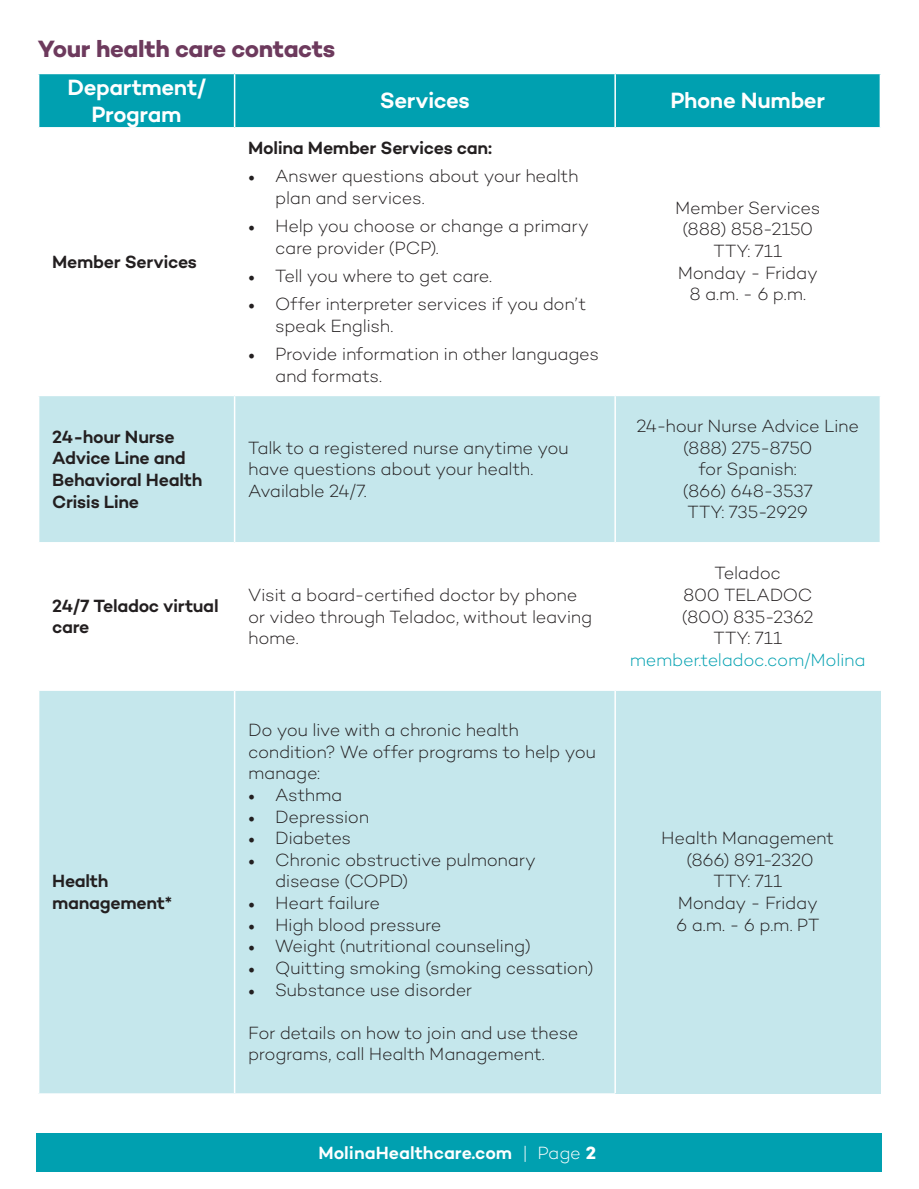
<style>
.page{position:relative;width:919px;height:1189px;background:#fff}
.page>*{position:absolute;margin:0;border:0;box-sizing:border-box;transform-origin:0 0}
.t1{font:700 24px "Campton";letter-spacing:-.02em;color:#6d3a5d}
.t2{font:600 22.5px/27px "Campton";letter-spacing:-.02em;color:#fff;text-align:center}
.t3{font:300 18px/21.6px "Campton";letter-spacing:-.02em;color:#231f20}
.t4{font:600 18px/21.6px "Campton";letter-spacing:-.02em;color:#231f20}
.t5{font:600 18px "Campton";color:#fff}
.t6{font:300 18px "Campton";letter-spacing:-.02em;color:#00a0b0}
.s1{font-family:"Minion Pro";font-weight:400}
.s2{font-weight:300}
.s3{font-weight:700}
</style>
<div class="page">
<div style="left:39px;top:73px;width:195px;height:55px;background:#00a0b0"></div>
<div style="left:234px;top:73px;width:381px;height:55px;background:#00a0b0"></div>
<div style="left:615px;top:73px;width:264px;height:55px;background:#00a0b0"></div>
<div style="left:39px;top:690px;width:195px;height:403px;background:#c5e7ec"></div>
<div style="left:37px;top:1132px;width:844px;height:39px;background:#00a0b0"></div>
<div style="left:234px;top:690px;width:381px;height:403px;background:#c5e7ec"></div>
<hr style="left:38px;top:1092px;width:196px;height:2px;background:#fff">
<hr style="left:234px;top:1092px;width:381px;height:2px;background:#fff">
<hr style="left:234px;top:690px;width:1px;height:402px;background:#fff">
<hr style="left:614px;top:74px;width:1px;height:53px;background:#fff">
<hr style="left:234px;top:74px;width:1px;height:53px;background:#fff">
<hr style="left:38px;top:73px;width:196px;height:1px;background:#fff">
<hr style="left:234px;top:73px;width:381px;height:1px;background:#fff">
<hr style="left:615px;top:73px;width:265px;height:1px;background:#fff">
<hr style="left:38px;top:127px;width:196px;height:1px;background:#fff">
<hr style="left:234px;top:127px;width:381px;height:1px;background:#fff">
<hr style="left:615px;top:127px;width:265px;height:1px;background:#fff">
<div style="left:39px;top:395px;width:195px;height:147px;background:#c5e7ec"></div>
<div style="left:234px;top:395px;width:381px;height:147px;background:#c5e7ec"></div>
<div style="left:615px;top:395px;width:264px;height:147px;background:#c5e7ec"></div>
<hr style="left:38px;top:394px;width:196px;height:2px;background:#fff">
<hr style="left:234px;top:396px;width:1px;height:146px;background:#fff">
<hr style="left:234px;top:394px;width:381px;height:2px;background:#fff">
<hr style="left:615px;top:394px;width:265px;height:2px;background:#fff">
<hr style="left:614px;top:396px;width:1px;height:146px;background:#fff">
<div style="left:615px;top:690px;width:264px;height:403px;background:#c5e7ec"></div>
<hr style="left:614px;top:690px;width:1px;height:402px;background:#fff">
<h1 class="t1" style="left:38px;top:34px;width:299px">Your health care contacts</h1>
<p class="t2" style="left:67px;top:73px;width:139px">Department/<br>Program</p>
<p class="t2" style="left:379px;top:87px;width:92px">Services</p>
<p class="t2" style="left:670px;top:87px;width:156px">Phone Number</p>
<p class="t4" style="left:52px;top:250px;width:146px">Member Services</p>
<p class="t4" style="left:248px;top:136px;width:245px">Molina Member Services can:</p>
<p class="t3" style="left:275px;top:165px;width:305px;text-indent:-27px"><span class="s1">•</span> Answer questions about your health plan and services.</p>
<p class="t3" style="left:275px;top:215px;width:315px;text-indent:-27px"><span class="s1">•</span> Help you choose or change a primary care provider (PCP).</p>
<p class="t3" style="left:248px;top:264px;width:245px"><span class="s1">•</span> Tell you where to get care.</p>
<p class="t3" style="left:275px;top:293px;width:312px;text-indent:-27px"><span class="s1">•</span> Offer interpreter services if you don’t speak English.</p>
<p class="t3" style="left:275px;top:343px;width:325px;text-indent:-27px"><span class="s1">•</span> Provide information in other languages and formats.</p>
<p class="t4" style="left:52px;top:425px;width:152px">24-hour Nurse<br>Advice Line and<br>Behavioral Health<br>Crisis Line</p>
<p class="t3" style="left:248px;top:436px;width:322px">Talk to a registered nurse anytime you have questions about your health.<br>Available 24/7.</p>
<p class="t4" style="left:52px;top:594px;width:168px">24/7 Teladoc virtual care</p>
<p class="t3" style="left:248px;top:583px;width:345px">Visit a board-certifed doctor by phone or video through Teladoc, without leaving home.</p>
<p class="t4" style="left:52px;top:869px;width:122px">Health management*</p>
<p class="t3" style="left:248px;top:718px;width:349px">Do you live with a chronic health condition? We offer programs to help you manage:</p>
<p class="t3" style="left:248px;top:783px;width:96px"><span class="s1">•</span> Asthma</p>
<p class="t3" style="left:248px;top:805px;width:122px"><span class="s1">•</span> Depression</p>
<p class="t3" style="left:248px;top:826px;width:104px"><span class="s1">•</span> Diabetes</p>
<p class="t3" style="left:275px;top:848px;width:262px;text-indent:-27px"><span class="s1">•</span> Chronic obstructive pulmonary disease (COPD)</p>
<p class="t3" style="left:248px;top:891px;width:133px"><span class="s1">•</span> Heart failure</p>
<p class="t3" style="left:248px;top:913px;width:195px"><span class="s1">•</span> High blood pressure</p>
<p class="t3" style="left:248px;top:934px;width:284px"><span class="s1">•</span> Weight (nutritional counseling)</p>
<p class="t3" style="left:248px;top:956px;width:346px"><span class="s1">•</span> Quitting smoking (smoking cessation)</p>
<p class="t3" style="left:248px;top:977px;width:225px"><span class="s1">•</span> Substance use disorder</p>
<p class="t3" style="left:248px;top:1021px;width:332px">For details on how to join and use these programs, call Health Management.</p>
<p class="t5" style="left:318px;top:1141px;width:279px">MolinaHealthcare.com <span class="s2">| Page</span> <span class="s3">2</span></p>
<p class="t3" style="left:674px;top:196px;width:147px;text-align:center">Member Services (888) 858-2150<br>TTY: 711<br>Monday - Friday<br>8 a.m. - 6 p.m.</p>
<p class="t3" style="left:636px;top:414px;width:224px;text-align:center">24-hour Nurse Advice Line (888) 275-8750<br>for Spanish:<br>(866) 648-3537<br>TTY: 735-2929</p>
<p class="t3" style="left:681px;top:562px;width:133px;text-align:center">Teladoc<br>800 TELADOC (800) 835-2362<br>TTY: 711</p>
<p class="t6" style="left:629px;top:648px;width:237px">member.teladoc.com/Molina</p>
<p class="t3" style="left:661px;top:826px;width:174px;text-align:center">Health Management (866) 891-2320<br>TTY: 711<br>Monday - Friday<br>6 a.m. - 6 p.m. PT</p>
</div>
